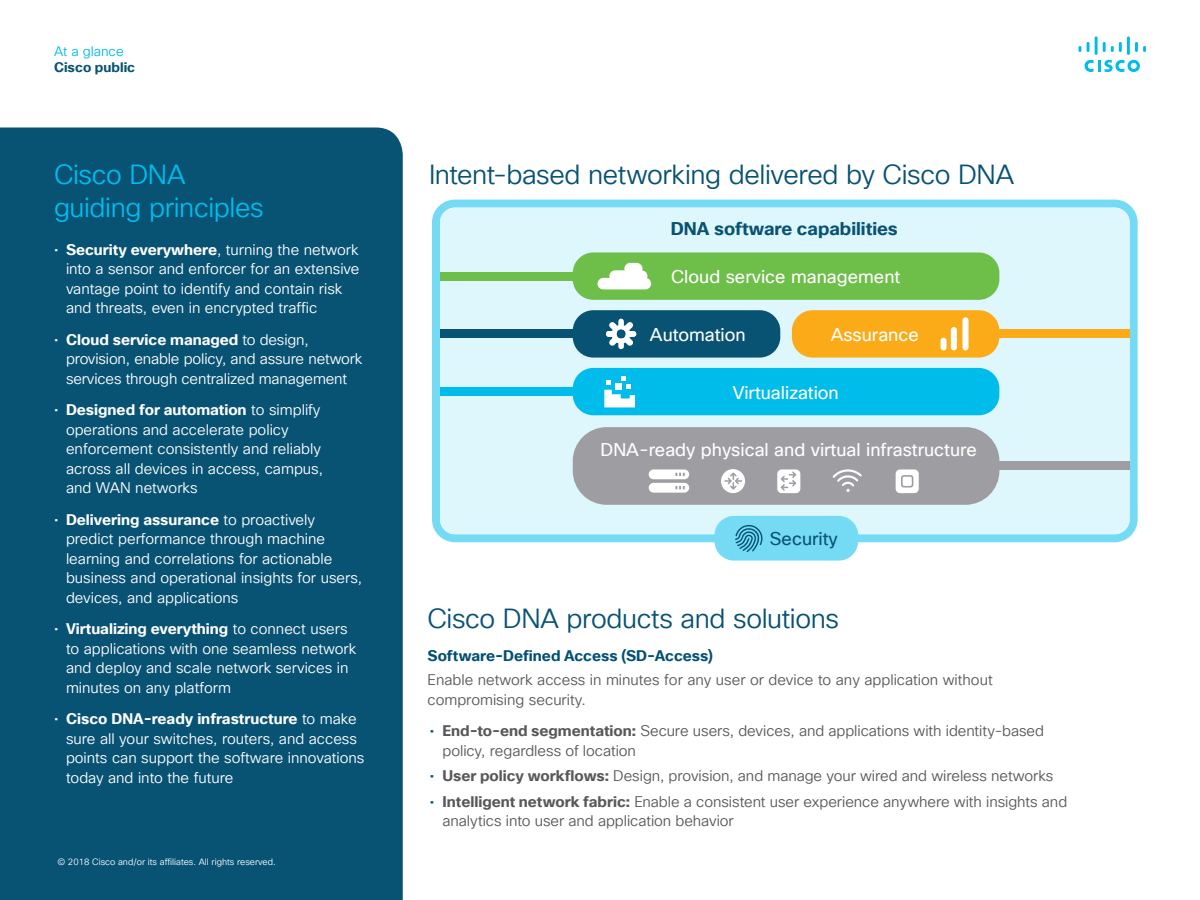
<style>
.page{position:relative;width:1200px;height:900px;background:#fff}
.page>*{position:absolute;margin:0;border:0;box-sizing:border-box;transform-origin:0 0}
.Title_Subhead_18_22{font:27px "Cisco Sans TT Light";letter-spacing:-.015em;color:#085274}
.Title_Subhead_18_22-2{font:27px/33px "Cisco Sans TT Light";letter-spacing:-.015em;color:#00bceb}
.t1{font:18px "Cisco Sans TT";color:#fff}
.t2{font:700 18px "Cisco Sans TT";color:#085274}
.t3{font:18px "Cisco Sans TT";color:#085274}
.t4{font:15px/19.5px "Cisco Sans TT Light";color:#fff}
.t5{font:15px/19.5px "Cisco Sans TT Light";letter-spacing:-.005em;color:#57585a}
.Body{font:15px/19.5px "Cisco Sans TT Light";color:#58595c}
.Subhead4_Indigo{font:700 15px "Cisco Sans TT";color:#005073}
.t6{font:700 13.5px "Cisco Sans TT";color:#085274}
.t7{font:13.5px "Cisco Sans TT Light";color:#00bceb}
.Footer_white{font:9px "Cisco Sans TT Light";color:#fff}
.s1{font-family:"Cisco Sans TT";font-weight:700}
.s2{font-family:"Cisco Sans TT";color:#085274}
</style>
<div class="page">
<svg style="left:1085px;top:60px;width:55px;height:12px"></svg>
<svg style="left:1079px;top:46px;width:2px;height:6px"></svg>
<svg style="left:1087px;top:42px;width:3px;height:10px"></svg>
<hr style="left:1095px;top:36px;width:3px;height:19px;background:#00bceb">
<svg style="left:1103px;top:42px;width:19px;height:10px"></svg>
<hr style="left:1127px;top:36px;width:3px;height:19px;background:#00bceb">
<svg style="left:1135px;top:42px;width:11px;height:10px"></svg>
<div style="left:0;top:128px;width:403px;height:772px;background:#085274"></div>
<svg style="left:432px;top:200px;width:706px;height:342px;background:#7eddf5"></svg>
<div style="left:440px;top:208px;width:690px;height:326px;background:#def7fc;border-radius:15px"></div>
<div style="left:573px;top:427px;width:426px;height:78px;background:#9e9ea2;border-radius:34px"></div>
<div style="left:573px;top:368px;width:426px;height:47px;background:#00bceb;border-radius:21px"></div>
<div style="left:573px;top:310px;width:207px;height:48px;background:#085274;border-radius:21px"></div>
<div style="left:573px;top:252px;width:426px;height:48px;background:#6ebe4a;border-radius:21px"></div>
<div style="left:792px;top:310px;width:207px;height:48px;background:#fbab18;border-radius:21px"></div>
<div style="left:440px;top:272px;width:138px;height:8px;background:#6ebe4a"></div>
<div style="left:440px;top:330px;width:138px;height:8px;background:#085274"></div>
<div style="left:440px;top:388px;width:138px;height:8px;background:#00bceb"></div>
<div style="left:992px;top:330px;width:138px;height:8px;background:#fbab18"></div>
<div style="left:992px;top:462px;width:138px;height:8px;background:#9e9ea2"></div>
<svg style="left:896px;top:469px;width:23px;height:24px"></svg>
<svg style="left:649px;top:469px;width:40px;height:24px"></svg>
<svg style="left:721px;top:469px;width:24px;height:24px"></svg>
<svg style="left:777px;top:469px;width:23px;height:24px"></svg>
<svg style="left:833px;top:469px;width:29px;height:23px"></svg>
<svg style="left:606px;top:319px;width:30px;height:30px"></svg>
<div style="left:962px;top:317px;width:7px;height:33px;background:#fff;border-radius:3px"></div>
<div style="left:951px;top:327px;width:6px;height:23px;background:#fff;border-radius:3px"></div>
<div style="left:940px;top:338px;width:7px;height:12px;background:#fff;border-radius:3px"></div>
<svg style="left:604px;top:376px;width:31px;height:31px"></svg>
<div style="left:615px;top:383px;width:6px;height:7px;background:#fff"></div>
<div style="left:714px;top:516px;width:144px;height:45px;background:#75dbf5;border-radius:19px"></div>
<svg style="left:735px;top:525px;width:28px;height:27px"></svg>
<div style="left:598px;top:278px;width:53px;height:11px;background:#fff;border-radius:6px"></div>
<div style="left:609px;top:270px;width:38px;height:12px;background:#fff;border-radius:6px"></div>
<div style="left:624px;top:263px;width:18px;height:11px;background:#fff;border-radius:6px"></div>
<p class="t7" style="left:54px;top:42px;width:71px">At a glance</p>
<p class="t6" style="left:54px;top:58px;width:83px">Cisco public</p>
<p class="Title_Subhead_18_22-2" style="left:54px;top:159px;width:211px">Cisco DNA guiding principles</p>
<p class="t4" style="left:66px;top:240px;width:295px;text-indent:-12px">• <span class="s1">Security everywhere</span>, turning the network into a sensor and enforcer for an extensive vantage point to identify and contain risk and threats, even in encrypted traffic</p>
<p class="t4" style="left:66px;top:330px;width:298px;text-indent:-12px">• <span class="s1">Cloud service managed</span> to design, provision, enable policy, and assure network services through centralized management</p>
<p class="t4" style="left:66px;top:401px;width:259px;text-indent:-12px">• <span class="s1">Designed for automation</span> to simplify operations and accelerate policy enforcement consistently and reliably across all devices in access, campus, and WAN networks</p>
<p class="t4" style="left:66px;top:510px;width:298px;text-indent:-12px">• <span class="s1">Delivering assurance</span> to proactively predict performance through machine learning and correlations for actionable business and operational insights for users, devices, and applications</p>
<p class="t4" style="left:66px;top:620px;width:292px;text-indent:-12px">• <span class="s1">Virtualizing everything</span> to connect users to applications with one seamless network and deploy and scale network services in minutes on any platform</p>
<p class="t4" style="left:66px;top:710px;width:300px;text-indent:-12px">• <span class="s1">Cisco DNA-ready infrastructure</span> to make sure all your switches, routers, and access points can support the software innovations today and into the future</p>
<p class="Footer_white" style="left:57px;top:856px;width:220px">© 2018 Cisco and/or its affiliates. All rights reserved.</p>
<p class="Title_Subhead_18_22" style="left:429px;top:157px;width:587px">Intent-based networking delivered by Cisco DNA</p>
<p class="t2" style="left:671px;top:216px;width:229px">DNA software capabilities</p>
<p class="t1" style="left:671px;top:265px;width:231px">Cloud service management</p>
<p class="t1" style="left:650px;top:323px;width:97px">Automation</p>
<p class="t1" style="left:831px;top:323px;width:90px">Assurance</p>
<p class="t1" style="left:733px;top:381px;width:108px">Virtualization</p>
<p class="t1" style="left:601px;top:438px;width:378px">DNA-ready physical and virtual infrastructure</p>
<p class="t3" style="left:770px;top:527px;width:69px">Security</p>
<p class="Title_Subhead_18_22" style="left:428px;top:601px;width:413px">Cisco DNA products and solutions</p>
<p class="Subhead4_Indigo" style="left:428px;top:646px;width:287px">Software-Defined Access (SD-Access)</p>
<p class="Body" style="left:428px;top:671px;width:567px">Enable network access in minutes for any user or device to any application without compromising security.</p>
<p class="t5" style="left:442px;top:722px;width:603px;text-indent:-13px"><span class="s2">•</span> <span class="s1">End-to-end segmentation:</span> Secure users, devices, and applications with identity-based policy, regardless of location</p>
<p class="t5" style="left:430px;top:767px;width:625px"><span class="s2">•</span> <span class="s1">User policy workflows:</span> Design, provision, and manage your wired and wireless networks</p>
<p class="t5" style="left:442px;top:792px;width:626px;text-indent:-13px"><span class="s2">•</span> <span class="s1">Intelligent network fabric:</span> Enable a consistent user experience anywhere with insights and analytics into user and application behavior</p>
</div>
